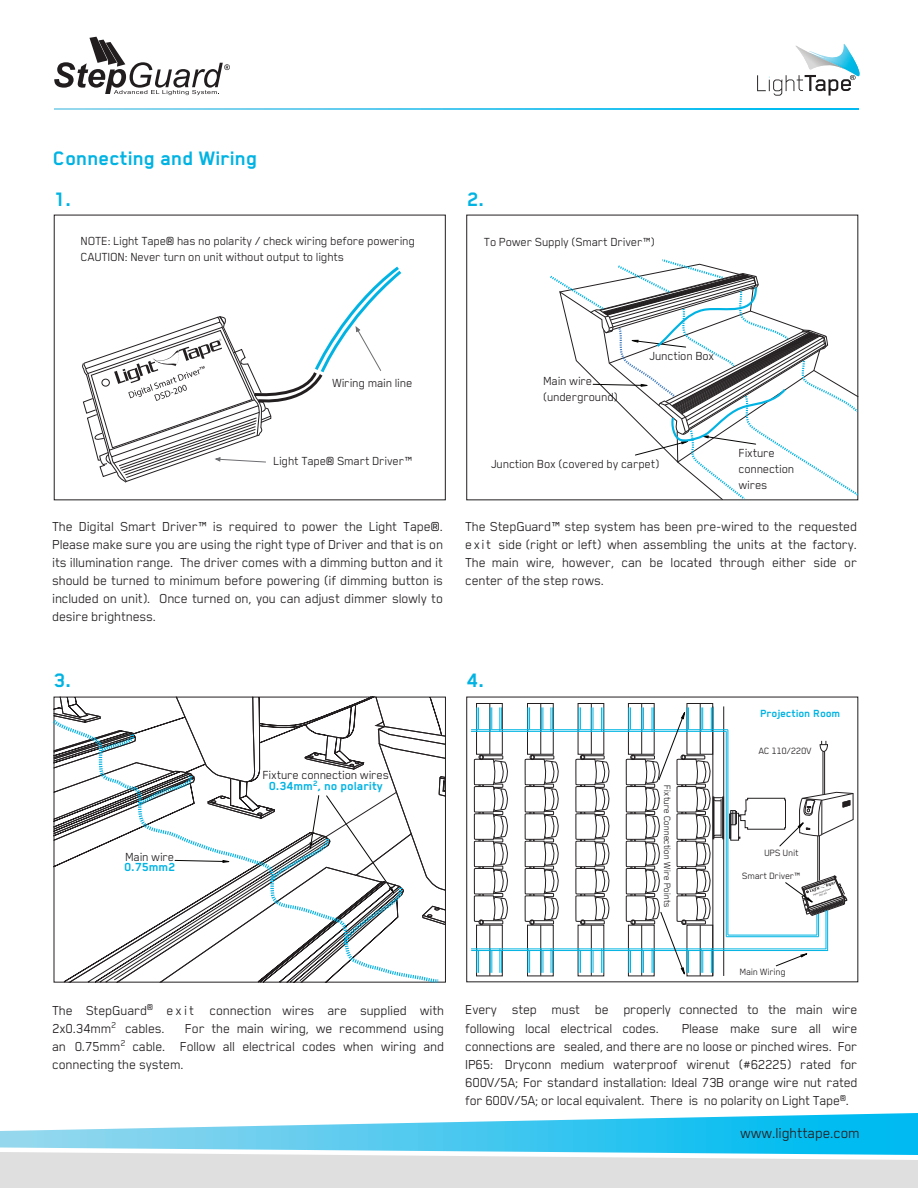
<style>
.page{position:relative;width:918px;height:1188px;background:#fff}
.page>*{position:absolute;margin:0;border:0;box-sizing:border-box;transform-origin:0 0}
.t1{font:700 22.5px/41px "Blender Pro";color:#00b3e3}
.t2{font:16.5px "Blender Pro";letter-spacing:-.02em;color:#231f20}
.t3{font:15px/18px "Blender Pro";letter-spacing:-.02em;color:#231f20;text-align:justify}
.t4{font:13.5px/16.2px "Blender Pro";letter-spacing:-.02em;color:#231f20}
.t5{font:700 13.5px "Blender Pro";color:#00b3e3}
.t6{font:700 12px "Blender Pro";color:#00b3e3}
.t7{font:10.5px "Blender Pro";letter-spacing:-.02em;color:#231f20}
.s1{font-weight:700;color:#00b3e3}
</style>
<div class="page">
<svg style="left:54px;top:37px;width:176px;height:58px"></svg>
<svg style="left:0;top:1113px;width:918px;height:75px"></svg>
<svg style="left:54px;top:108px;width:805px;height:2px;background:#47c8ef"></svg>
<svg style="left:82px;top:266px;width:320px;height:217px"></svg>
<svg style="left:548px;top:257px;width:311px;height:244px"></svg>
<svg style="left:54px;top:697px;width:392px;height:286px"></svg>
<hr style="left:727px;top:730px;width:1px;height:205px;background:#00b4e3">
<hr style="left:726px;top:731px;width:1px;height:206px;background:#00b4e3">
<hr style="left:726px;top:936px;width:93px;height:1px;background:#00b4e3">
<hr style="left:728px;top:935px;width:89px;height:1px;background:#00b4e3">
<svg style="left:474px;top:755px;width:34px;height:170px"></svg>
<hr style="left:700px;top:925px;width:1px;height:51px;background:#231f20">
<hr style="left:641px;top:925px;width:1px;height:51px;background:#231f20">
<hr style="left:591px;top:925px;width:1px;height:51px;background:#231f20">
<div style="left:527px;top:925px;width:27px;height:51px;border:1px solid #231f20"></div>
<hr style="left:540px;top:925px;width:1px;height:51px;background:#231f20">
<div style="left:476px;top:925px;width:27px;height:51px;border:1px solid #231f20"></div>
<hr style="left:490px;top:925px;width:1px;height:51px;background:#231f20">
<div style="left:687px;top:703px;width:26px;height:52px;border:1px solid #231f20"></div>
<hr style="left:700px;top:703px;width:1px;height:51px;background:#231f20">
<div style="left:628px;top:703px;width:26px;height:52px;border:1px solid #231f20"></div>
<hr style="left:641px;top:703px;width:1px;height:51px;background:#231f20">
<div style="left:578px;top:703px;width:26px;height:52px;border:1px solid #231f20"></div>
<hr style="left:591px;top:703px;width:1px;height:51px;background:#231f20">
<div style="left:527px;top:703px;width:27px;height:52px;border:1px solid #231f20"></div>
<hr style="left:540px;top:703px;width:1px;height:51px;background:#231f20">
<div style="left:476px;top:703px;width:27px;height:52px;border:1px solid #231f20"></div>
<hr style="left:490px;top:703px;width:1px;height:51px;background:#231f20">
<div style="left:730px;top:810px;width:6px;height:15px;border:1px solid #231f20"></div>
<div style="left:729px;top:814px;width:2px;height:25px;border:1px solid #231f20"></div>
<div style="left:714px;top:797px;width:9px;height:41px;border:1px solid #231f20"></div>
<hr style="left:713px;top:706px;width:1px;height:270px;background:#231f20">
<hr style="left:723px;top:706px;width:1px;height:270px;background:#231f20">
<svg style="left:525px;top:755px;width:34px;height:170px"></svg>
<svg style="left:575px;top:755px;width:35px;height:170px"></svg>
<hr style="left:827px;top:910px;width:1px;height:41px;background:#00b4e3">
<hr style="left:826px;top:910px;width:1px;height:39px;background:#00b4e3">
<hr style="left:819px;top:836px;width:1px;height:45px;background:#231f20">
<hr style="left:817px;top:836px;width:1px;height:46px;background:#231f20">
<hr style="left:824px;top:751px;width:1px;height:43px;background:#231f20">
<hr style="left:823px;top:751px;width:1px;height:44px;background:#231f20">
<svg style="left:819px;top:741px;width:9px;height:11px"></svg>
<svg style="left:776px;top:953px;width:31px;height:13px"></svg>
<svg style="left:733px;top:792px;width:121px;height:54px"></svg>
<svg style="left:785px;top:876px;width:62px;height:61px"></svg>
<hr style="left:471px;top:948px;width:355px;height:1px;background:#00b4e3">
<hr style="left:471px;top:950px;width:357px;height:1px;background:#00b4e3">
<svg style="left:499px;top:948px;width:3px;height:25px"></svg>
<svg style="left:490px;top:948px;width:2px;height:25px"></svg>
<svg style="left:476px;top:948px;width:3px;height:25px"></svg>
<svg style="left:528px;top:948px;width:2px;height:25px"></svg>
<svg style="left:541px;top:948px;width:3px;height:25px"></svg>
<svg style="left:551px;top:948px;width:2px;height:25px"></svg>
<svg style="left:578px;top:948px;width:3px;height:25px"></svg>
<svg style="left:591px;top:948px;width:3px;height:25px"></svg>
<svg style="left:601px;top:948px;width:3px;height:25px"></svg>
<hr style="left:471px;top:731px;width:255px;height:1px;background:#00b4e3">
<hr style="left:471px;top:729px;width:257px;height:1px;background:#00b4e3">
<svg style="left:499px;top:707px;width:3px;height:25px"></svg>
<svg style="left:490px;top:707px;width:2px;height:25px"></svg>
<svg style="left:476px;top:707px;width:3px;height:25px"></svg>
<svg style="left:528px;top:707px;width:2px;height:25px"></svg>
<svg style="left:541px;top:707px;width:2px;height:25px"></svg>
<svg style="left:551px;top:707px;width:2px;height:25px"></svg>
<svg style="left:578px;top:707px;width:3px;height:25px"></svg>
<svg style="left:591px;top:707px;width:3px;height:25px"></svg>
<svg style="left:601px;top:707px;width:3px;height:25px"></svg>
<svg style="left:626px;top:707px;width:96px;height:268px"></svg>
<svg style="left:757px;top:44px;width:103px;height:52px"></svg>
<h1 class="t1" style="left:53px;top:137px;width:206px">Connecting and Wiring<br>1.</h1>
<p class="t4" style="left:81px;top:232px;width:336px">NOTE: Light Tape® has no polarity / check wiring before powering</p>
<p class="t4" style="left:81px;top:249px;width:265px">CAUTION: Never turn on unit without output to lights</p>
<h1 class="t1" style="left:467px;top:178px;width:19px">2.</h1>
<p class="t4" style="left:484px;top:233px;width:172px">To Power Supply (Smart Driver™)</p>
<p class="t4" style="left:650px;top:347px;width:67px">Junction Box</p>
<p class="t4" style="left:332px;top:374px;width:82px">Wiring main line</p>
<p class="t4" style="left:543px;top:372px;width:76px">Main wire (underground)</p>
<p class="t4" style="left:274px;top:453px;width:141px">Light Tape® Smart Driver™</p>
<p class="t4" style="left:491px;top:456px;width:170px">Junction Box (covered by carpet)</p>
<p class="t4" style="left:739px;top:444px;width:57px">Fixture connection wires</p>
<p class="t3" style="left:52px;top:517px;width:393px">The Digital Smart Driver™ is required to power the Light Tape®.<br>Please make sure you are using the right type of Driver and that is on its illumination range. The driver comes with a dimming button and it should be turned to minimum before powering (if dimming button is included on unit). Once turned on, you can adjust dimmer slowly to desire brightness.</p>
<p class="t3" style="left:465px;top:517px;width:394px">The StepGuard™ step system has been pre-wired to the requested exit side (right or left) when assembling the units at the factory.<br>The main wire, however, can be located through either side or center of the step rows.</p>
<h1 class="t1" style="left:54px;top:660px;width:19px">3.</h1>
<h1 class="t1" style="left:467px;top:660px;width:19px">4.</h1>
<p class="t6" style="left:761px;top:707px;width:81px">Projection Room</p>
<p class="t7" style="left:759px;top:745px;width:55px">AC 110/220V</p>
<p class="t4" style="left:125px;top:848px;width:51px">Main wire</p>
<p class="t5" style="left:125px;top:860px;width:52px">0.75mm2</p>
<p class="t4" style="left:263px;top:768px;width:128px;line-height:11.6px;text-align:center">Fixture connection wires<br><span class="s1">0.34mm</span><sup>2</sup><span class="s1">, no polarity</span></p>
<p class="t7" style="left:673px;top:785px;width:124px;rotate:90deg">Fixture Connection Wire Points</p>
<p class="t7" style="left:764px;top:847px;width:36px">UPS Unit</p>
<p class="t7" style="left:742px;top:870px;width:60px">Smart Driver™</p>
<p class="t3" style="left:52px;top:1001px;width:394px">The StepGuard<sup>®</sup> exit connection wires are supplied with<br>2x0.34mm<sup>2</sup> cables.</p>
<p class="t3" style="left:52px;top:1019px;width:394px;text-indent:133px">For the main wiring, we recommend using an 0.75mm<sup>2</sup> cable. Follow all electrical codes when wiring and connecting the system.</p>
<p class="t7" style="left:740px;top:966px;width:48px">Main Wiring</p>
<p class="t3" style="left:466px;top:1000px;width:394px">Every step must be properly connected to the main wire following local electrical codes.</p>
<p class="t3" style="left:466px;top:1019px;width:394px;text-indent:216px">Please make sure all wire connections are sealed, and there are no loose or pinched wires. For IP65: Dryconn medium waterproof wirenut (#62225) rated for 600V/5A; For standard installation: Ideal 73B orange wire nut rated for 600V/5A; or local equivalent. There is no polarity on Light Tape<sup>®</sup>.</p>
<p class="t2" style="left:741px;top:1124px;width:121px">www.lighttape.com</p>
</div>
